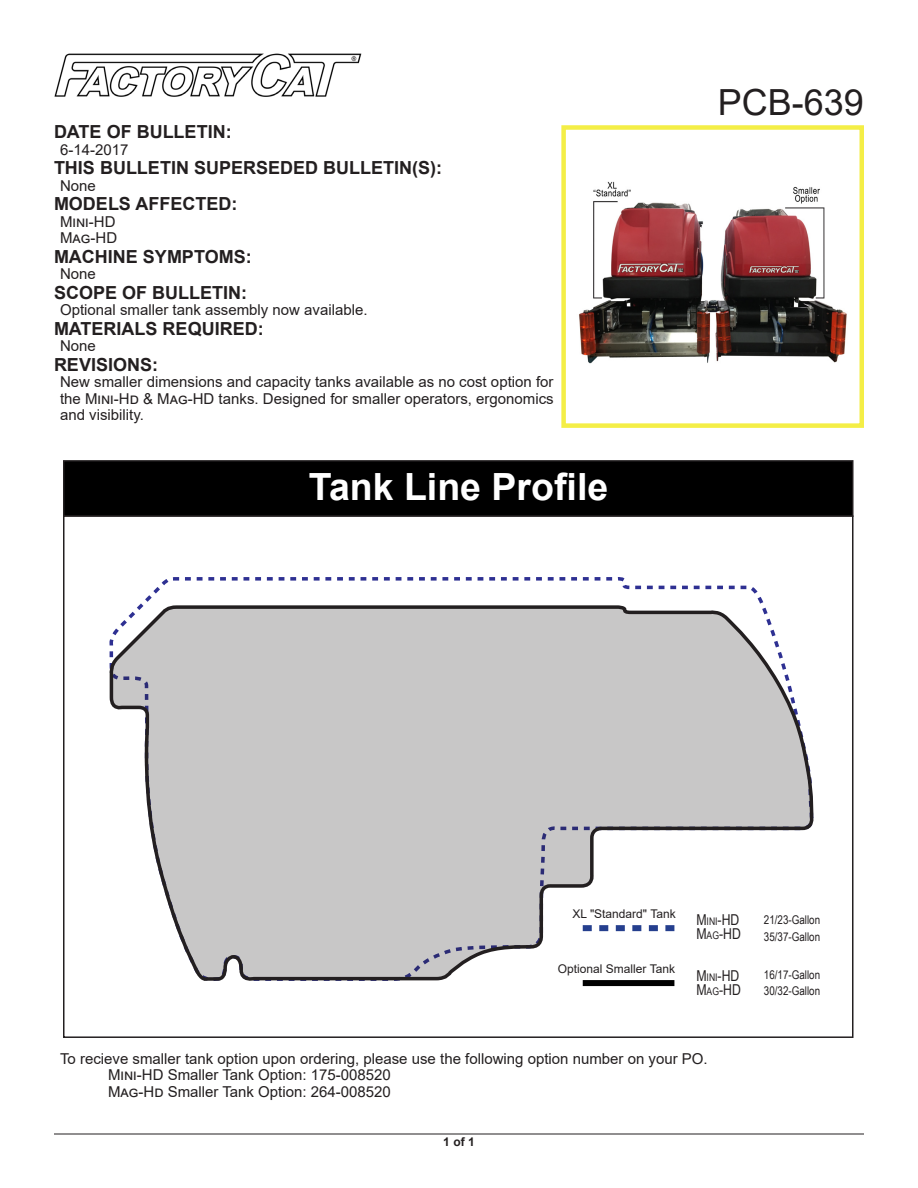
<style>
.page{position:relative;width:918px;height:1188px;background:#fff}
.page>*{position:absolute;margin:0;border:0;box-sizing:border-box;transform-origin:0 0}
.t1{font:700 37.5px "Arial";color:#fff}
.t2{font:36px "Arial";color:#231f20}
.t3{font:700 18px "Arial";color:#231f20}
.BODY_TEXT{font:15px/16.5px "Arial";color:#231f20;text-align:justify}
.t4{font:15px "Arial Narrow";color:#231f20}
.t5{font:12px "Arial Narrow";color:#231f20}
.BODY_TEXT-2{font:12px "Arial";color:#231f20}
.t6{font:700 12px "Arial";color:#231f20}
.s1{font-size:10.5px}
</style>
<div class="page">
<div style="left:64px;top:461px;width:789px;height:55px;background:#000"></div>
<div style="left:63px;top:460px;width:791px;height:57px;border:2px solid #231f20"></div>
<svg style="left:140px;top:577px;width:624px;height:410px"></svg>
<svg style="left:109px;top:604px;width:705px;height:378px"></svg>
<hr style="left:54px;top:1134px;width:810px;height:1px;background:#231f20">
<img style="left:54px;top:53px;width:308px;height:44px">
<img style="left:579px;top:181px;width:268px;height:183px">
<div style="left:561px;top:125px;width:303px;height:303px;border:4px solid #f4ee46"></div>
<div style="left:583px;top:980px;width:91px;height:6px;background:#000"></div>
<svg style="left:583px;top:925px;width:91px;height:6px"></svg>
<p class="t3" style="left:54px;top:119px;width:179px">DATE OF BULLETIN:</p>
<p class="BODY_TEXT" style="left:60px;top:141px;width:70px">6-14-2017</p>
<p class="t3" style="left:54px;top:155px;width:390px">THIS BULLETIN SUPERSEDED BULLETIN(S):</p>
<p class="BODY_TEXT" style="left:60px;top:177px;width:37px">None</p>
<p class="t3" style="left:54px;top:191px;width:185px">MODELS AFFECTED:</p>
<p class="BODY_TEXT" style="left:60px;top:213px;width:57px">Mini-HD</p>
<p class="BODY_TEXT" style="left:60px;top:230px;width:59px">Mag-HD</p>
<p class="t3" style="left:54px;top:244px;width:199px">MACHINE SYMPTOMS:</p>
<p class="BODY_TEXT" style="left:60px;top:266px;width:37px">None</p>
<p class="t3" style="left:54px;top:280px;width:195px">SCOPE OF BULLETIN:</p>
<p class="BODY_TEXT" style="left:60px;top:302px;width:309px">Optional smaller tank assembly now available.</p>
<p class="t3" style="left:54px;top:316px;width:211px">MATERIALS REQUIRED:</p>
<p class="BODY_TEXT" style="left:60px;top:338px;width:37px">None</p>
<p class="t3" style="left:54px;top:352px;width:106px">REVISIONS:</p>
<p class="BODY_TEXT" style="left:60px;top:374px;width:495px">New smaller dimensions and capacity tanks available as no cost option for the Mini-Hd &amp; Mag-HD tanks. Designed for smaller operators, ergonomics and visibility.</p>
<p class="t1" style="left:309px;top:461px;width:301px">Tank Line Profile</p>
<h2 class="t2" style="left:718px;top:78px;width:148px">PCB-639</h2>
<p class="BODY_TEXT-2" style="left:572px;top:906px;width:105px">XL "Standard" Tank</p>
<p class="t4" style="left:696px;top:909px;width:45px">M<span class="s1">INI</span>-HD</p>
<p class="t5" style="left:764px;top:911px;width:58px">21/23-Gallon</p>
<p class="t4" style="left:696px;top:923px;width:46px">M<span class="s1">AG</span>-HD</p>
<p class="t5" style="left:764px;top:928px;width:58px">35/37-Gallon</p>
<p class="BODY_TEXT-2" style="left:558px;top:961px;width:119px">Optional Smaller Tank</p>
<p class="t5" style="left:764px;top:966px;width:58px">16/17-Gallon</p>
<p class="t5" style="left:764px;top:982px;width:58px">30/32-Gallon</p>
<p class="t4" style="left:696px;top:965px;width:45px">M<span class="s1">INI</span>-HD</p>
<p class="t4" style="left:696px;top:978px;width:46px">M<span class="s1">AG</span>-HD</p>
<p class="BODY_TEXT" style="left:60px;top:1050px;width:649px">To recieve smaller tank option upon ordering, please use the following option number on your PO.</p>
<p class="BODY_TEXT" style="left:108px;top:1067px;width:284px">Mini-HD Smaller Tank Option: 175-008520</p>
<p class="BODY_TEXT" style="left:108px;top:1083px;width:284px">Mag-Hd Smaller Tank Option: 264-008520</p>
<p class="t6" style="left:443px;top:1133px;width:33px">1 of 1</p>
</div>
